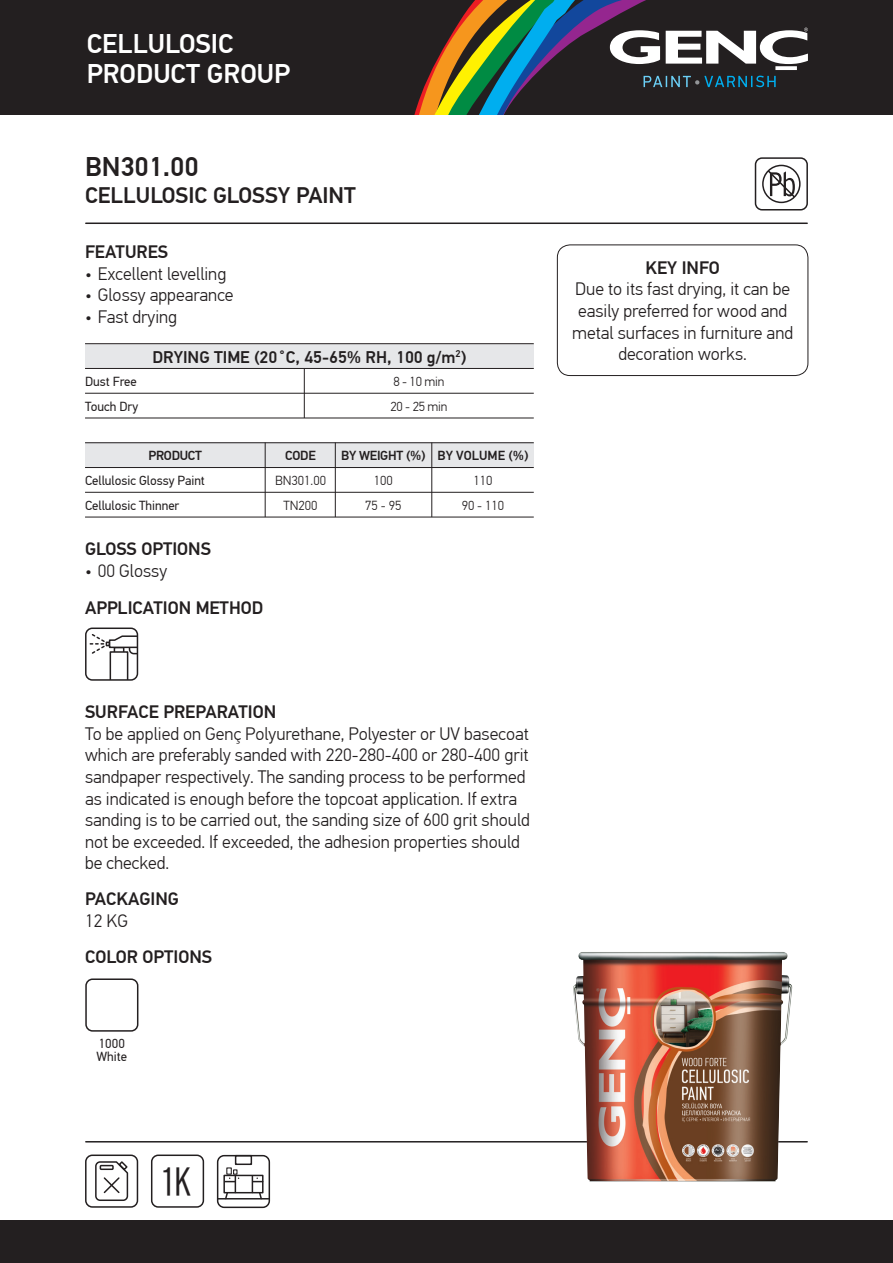
<style>
.page{position:relative;width:893px;height:1263px;background:#fff}
.page>*{position:absolute;margin:0;border:0;box-sizing:border-box;transform-origin:0 0}
.t1{font:39.3px "Interstate Condensed X Light";color:#231f20}
.t2{font:500 27px/30px "PF Din Text Pro";color:#fff}
.t3{font:500 27px "PF Din Text Pro";color:#231f20}
.t4{font:500 22.5px "PF Din Text Pro";color:#231f20}
.t5{font:300 18px/21.6px "PF Din Text Pro";color:#231f20}
.t6{font:500 18px "PF Din Text Pro";color:#231f20}
.t7{font:500 16.8px "PF Din Text Pro";color:#231f20}
.t8{font:13.2px/13.5px "PF Din Text Pro";color:#231f20}
.t9{font:300 13.2px/24.8px "PF Din Text Pro";color:#231f20;text-align:center}
.t10{font:500 13.2px "PF Din Text Pro";letter-spacing:-.02em;color:#231f20}
.t11{font:500 13.2px "PF Din Text Pro";color:#231f20}
</style>
<div class="page">
<div style="left:0;top:0;width:893px;height:115px;background:#231f20"></div>
<div style="left:0;top:1220px;width:893px;height:43px;background:#231f20"></div>
<svg style="left:414px;top:0;width:394px;height:115px"></svg>
<hr style="left:86px;top:222px;width:721px;height:2px;background:#231f20">
<hr style="left:86px;top:1141px;width:721px;height:1px;background:#231f20">
<div style="left:217px;top:1155px;width:53px;height:53px;border:2px solid #231f20;border-radius:7px"></div>
<hr style="left:218px;top:1198px;width:51px;height:1px;background:#231f20">
<div style="left:235px;top:1155px;width:17px;height:10px;border:2px solid #231f20"></div>
<div style="left:226px;top:1167px;width:6px;height:8px;border:1px solid #231f20"></div>
<svg style="left:224px;top:1169px;width:39px;height:31px"></svg>
<div style="left:85px;top:1154px;width:53px;height:54px;border:2px solid #231f20;border-radius:7px"></div>
<svg style="left:95px;top:1161px;width:34px;height:40px"></svg>
<div style="left:151px;top:1154px;width:53px;height:54px;border:2px solid #231f20;border-radius:7px"></div>
<div style="left:755px;top:157px;width:53px;height:53px;border:2px solid #231f20;border-radius:7px"></div>
<svg style="left:762px;top:164px;width:39px;height:40px"></svg>
<div style="left:85px;top:978px;width:53px;height:54px;border:2px solid #231f20;border-radius:7px"></div>
<div style="left:557px;top:244px;width:251px;height:132px;border:1px solid #231f20;border-radius:13px"></div>
<div style="left:85px;top:627px;width:53px;height:54px;border:2px solid #231f20;border-radius:7px"></div>
<svg style="left:90px;top:633px;width:47px;height:47px"></svg>
<div style="left:85px;top:344px;width:449px;height:24px;background:#e6e7e9"></div>
<div style="left:85px;top:442px;width:449px;height:26px;background:#e6e7e9"></div>
<hr style="left:85px;top:442px;width:449px;height:1px;background:#231f20">
<hr style="left:85px;top:467px;width:449px;height:1px;background:#231f20">
<hr style="left:265px;top:442px;width:1px;height:75px;background:#231f20">
<hr style="left:335px;top:442px;width:1px;height:75px;background:#231f20">
<hr style="left:431px;top:442px;width:1px;height:75px;background:#231f20">
<hr style="left:85px;top:492px;width:449px;height:1px;background:#231f20">
<hr style="left:85px;top:517px;width:449px;height:1px;background:#231f20">
<hr style="left:85px;top:368px;width:449px;height:1px;background:#231f20">
<hr style="left:304px;top:368px;width:1px;height:50px;background:#231f20">
<hr style="left:85px;top:393px;width:449px;height:1px;background:#231f20">
<hr style="left:85px;top:418px;width:449px;height:1px;background:#231f20">
<hr style="left:85px;top:343px;width:449px;height:1px;background:#231f20">
<img style="left:573px;top:952px;width:219px;height:229px">
<h2 class="t2" style="left:87px;top:29px;width:205px">CELLULOSIC<br>PRODUCT GROUP</h2>
<h2 class="t3" style="left:85px;top:151px;width:115px">BN301.00</h2>
<p class="t4" style="left:85px;top:182px;width:272px">CELLULOSIC GLOSSY PAINT</p>
<p class="t6" style="left:85px;top:241px;width:85px">FEATURES</p>
<p class="t5" style="left:85px;top:263px;width:143px">• Excellent levelling</p>
<p class="t5" style="left:85px;top:284px;width:150px">• Glossy appearance</p>
<p class="t5" style="left:85px;top:306px;width:94px">• Fast drying</p>
<p class="t7" style="left:152px;top:347px;width:315px">DRYING TIME (20˚C, 45-65% RH, 100 g/m<sup>2</sup>)</p>
<p class="t8" style="left:85px;top:375px;width:53px">Dust Free</p>
<p class="t9" style="left:393px;top:369px;width:52px">8 - 10 min</p>
<p class="t8" style="left:85px;top:399px;width:55px">Touch Dry</p>
<p class="t9" style="left:390px;top:394px;width:58px">20 - 25 min</p>
<p class="t10" style="left:149px;top:448px;width:55px">PRODUCT</p>
<p class="t10" style="left:285px;top:448px;width:32px">CODE</p>
<p class="t9" style="left:275px;top:468px;width:52px">BN301.00<br>TN200</p>
<p class="t8" style="left:85px;top:468px;width:121px;line-height:24.8px">Cellulosic Glossy Paint<br>Cellulosic Thinner</p>
<p class="t6" style="left:85px;top:538px;width:127px">GLOSS OPTIONS</p>
<p class="t5" style="left:85px;top:560px;width:84px">• 00 Glossy</p>
<p class="t6" style="left:85px;top:597px;width:180px">APPLICATION METHOD</p>
<p class="t10" style="left:341px;top:448px;width:86px">BY WEIGHT (%)</p>
<p class="t9" style="left:365px;top:468px;width:38px">100<br>75 - 95</p>
<p class="t11" style="left:438px;top:448px;width:92px">BY VOLUME (%)</p>
<p class="t9" style="left:462px;top:468px;width:44px">110<br>90 - 110</p>
<p class="t6" style="left:85px;top:701px;width:193px">SURFACE PREPARATION</p>
<p class="t5" style="left:85px;top:723px;width:446px">To be applied on Genç Polyurethane, Polyester or UV basecoat which are preferably sanded with 220-280-400 or 280-400 grit sandpaper respectively. The sanding process to be performed as indicated is enough before the topcoat application. If extra sanding is to be carried out, the sanding size of 600 grit should not be exceeded. If exceeded, the adhesion properties should be checked.</p>
<p class="t6" style="left:85px;top:888px;width:95px">PACKAGING</p>
<p class="t5" style="left:85px;top:910px;width:45px">12 KG</p>
<p class="t6" style="left:85px;top:946px;width:128px">COLOR OPTIONS</p>
<p class="t8" style="left:96px;top:1036px;width:32px">1000<br>White</p>
<h1 class="t1" style="left:163px;top:1159px;width:30px">1K</h1>
<p class="t6" style="left:645px;top:257px;width:76px">KEY INFO</p>
<p class="t5" style="left:572px;top:279px;width:222px;text-align:center">Due to its fast drying, it can be easily preferred for wood and metal surfaces in furniture and decoration works.</p>
</div>
